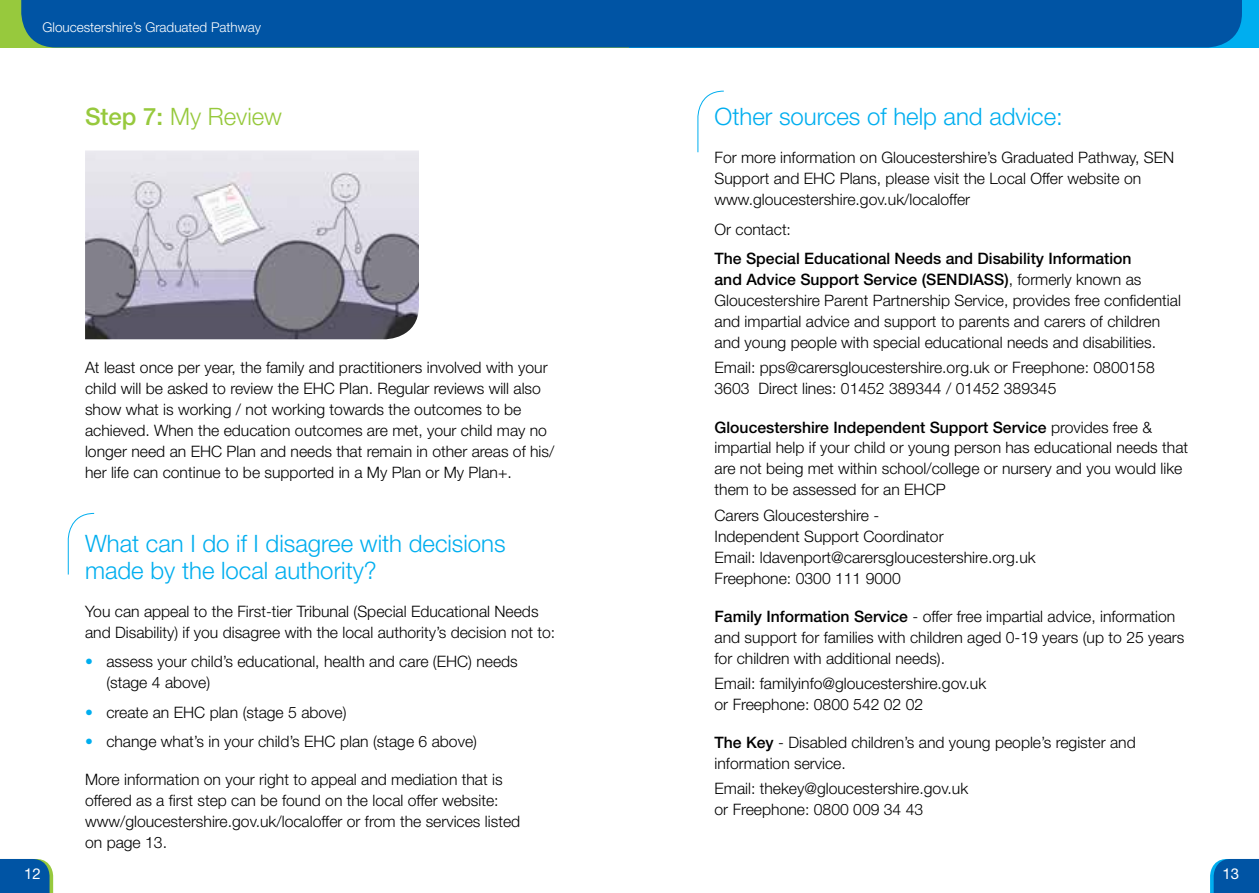
<style>
.page{position:relative;width:1259px;height:893px;background:#fff}
.page>*{position:absolute;margin:0;border:0;box-sizing:border-box;transform-origin:0 0}
.t1{font:300 24px/27px "Helvetica Neue";color:#00aeef}
.t2{font:300 24px "Helvetica Neue";color:#97c93d}
.t3{font:300 15.75px/21px "Helvetica Neue";color:#000}
.t4{font:15px "Helvetica Neue";color:#fff}
.t5{font:300 13.5px "Helvetica Neue";color:#fff}
.s1{font-weight:500}
.s2{color:#00aeef}
</style>
<div class="page">
<div style="left:0;top:0;width:629px;height:47px;background:#97c93d"></div>
<div style="left:629px;top:0;width:630px;height:47px;background:#00aeef"></div>
<div style="left:21px;top:0;width:1221px;height:47px;background:#0054a4"></div>
<svg style="left:0;top:859px;width:53px;height:34px;background:#11619f"></svg>
<svg style="left:1210px;top:859px;width:49px;height:34px;background:#0960ac"></svg>
<svg style="left:697px;top:90px;width:27px;height:63px"></svg>
<img style="left:85px;top:150px;width:334px;height:189px">
<svg style="left:68px;top:513px;width:27px;height:62px"></svg>
<p class="t5" style="left:43px;top:19px;width:220px">Gloucestershire’s Graduated Pathway</p>
<h1 class="t2" style="left:85px;top:102px;width:198px"><span class="s1">Step 7:</span> My Review</h1>
<p class="t3" style="left:85px;top:357px;width:471px">At least once per year, the family and practitioners involved with your child will be asked to review the EHC Plan. Regular reviews will also show what is working / not working towards the outcomes to be achieved. When the education outcomes are met, your child may no longer need an EHC Plan and needs that remain in other areas of his/ her life can continue to be supported in a My Plan or My Plan+.</p>
<h1 class="t1" style="left:85px;top:529px;width:422px">What can I do if I disagree with decisions made by the local authority?</h1>
<p class="t3" style="left:85px;top:600px;width:471px">You can appeal to the First-tier Tribunal (Special Educational Needs and Disability) if you disagree with the local authority’s decision not to:</p>
<p class="t3" style="left:106px;top:651px;width:413px;text-indent:-21px"><span class="s2">•</span> assess your child’s educational, health and care (EHC) needs (stage 4 above)</p>
<p class="t3" style="left:85px;top:701px;width:263px"><span class="s2">•</span> create an EHC plan (stage 5 above)</p>
<p class="t3" style="left:85px;top:731px;width:393px"><span class="s2">•</span> change what’s in your child’s EHC plan (stage 6 above)</p>
<p class="t3" style="left:85px;top:769px;width:437px">More information on your right to appeal and mediation that is offered as a first step can be found on the local offer website: www/gloucestershire.gov.uk/localoffer or from the services listed on page 13.</p>
<h1 class="t1" style="left:714px;top:103px;width:350px">Other sources of help and advice:</h1>
<p class="t3" style="left:714px;top:147px;width:461px">For more information on Gloucestershire’s Graduated Pathway, SEN<br>Support and EHC Plans, please visit the Local Offer website on www.gloucestershire.gov.uk/localoffer</p>
<p class="t3" style="left:714px;top:218px;width:78px">Or contact:</p>
<p class="t3" style="left:714px;top:248px;width:468px"><span class="s1">The Special Educational Needs and Disability Information<br>and Advice Support Service (SENDIASS)</span>, formerly known as Gloucestershire Parent Partnership Service, provides free confidential and impartial advice and support to parents and carers of children and young people with special educational needs and disabilities.</p>
<p class="t3" style="left:714px;top:357px;width:442px">Email: pps@carersgloucestershire.org.uk or Freephone: 0800158<br>3603 Direct lines: 01452 389344 / 01452 389345</p>
<p class="t3" style="left:714px;top:416px;width:475px"><span class="s1">Gloucestershire Independent Support Service</span> provides free &amp; impartial help if your child or young person has educational needs that are not being met within school/college or nursery and you would like them to be assessed for an EHCP</p>
<p class="t3" style="left:714px;top:504px;width:323px">Carers Gloucestershire -<br>Independent Support Coordinator<br>Email: ldavenport@carersgloucestershire.org.uk Freephone: 0300 111 9000</p>
<p class="t3" style="left:714px;top:605px;width:471px"><span class="s1">Family Information Service</span> - offer free impartial advice, information and support for families with children aged 0-19 years (up to 25 years for children with additional needs).</p>
<p class="t3" style="left:714px;top:672px;width:273px">Email: familyinfo@gloucestershire.gov.uk or Freephone: 0800 542 02 02</p>
<p class="t3" style="left:714px;top:731px;width:423px"><span class="s1">The Key</span> - Disabled children’s and young people’s register and information service.</p>
<p class="t3" style="left:714px;top:778px;width:255px">Email: thekey@gloucestershire.gov.uk or Freephone: 0800 009 34 43</p>
<p class="t4" style="left:24px;top:865px;width:18px">12</p>
<p class="t4" style="left:1222px;top:865px;width:18px">13</p>
</div>
